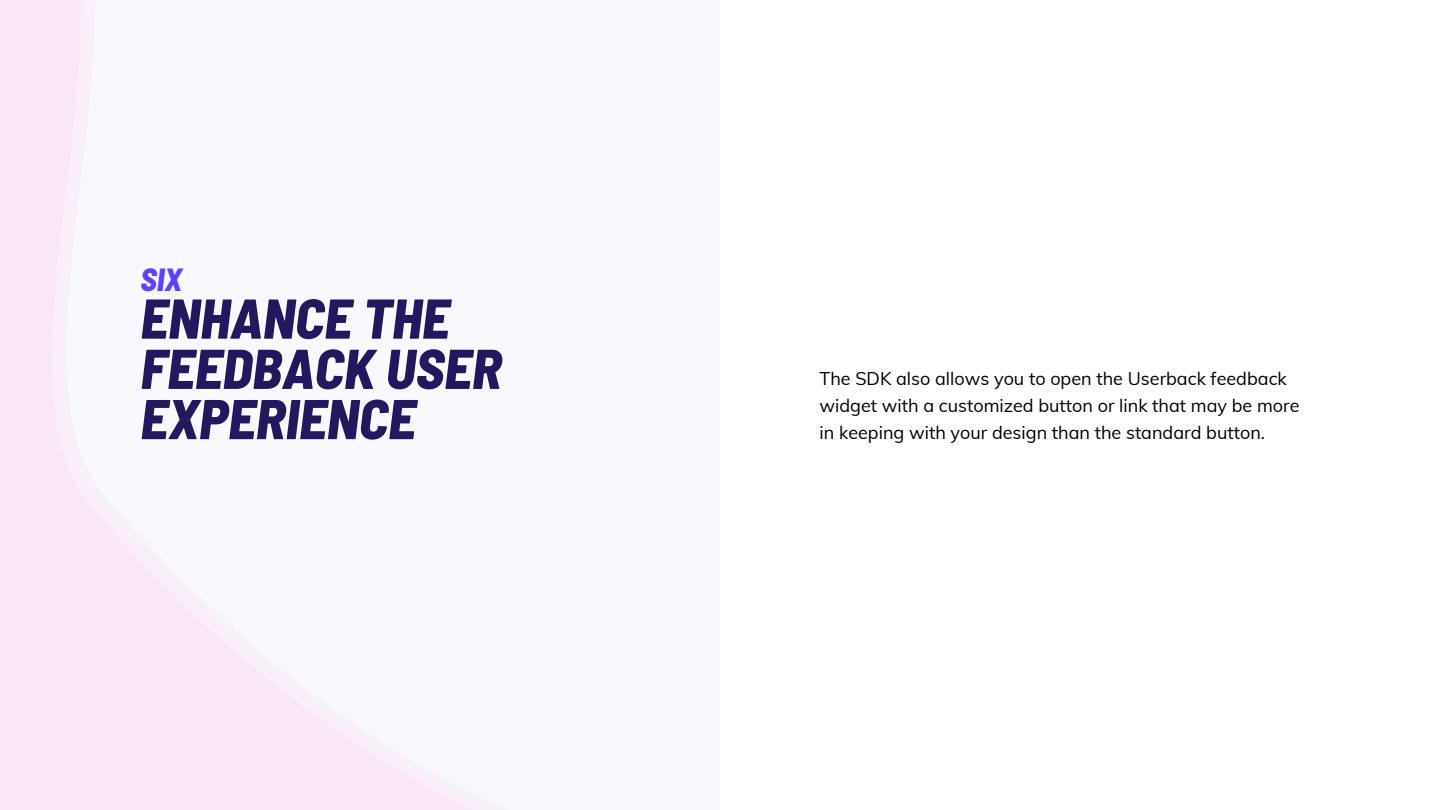
<style>
.page{position:relative;width:1440px;height:810px;background:#f9f8ff}
.page>*{position:absolute;margin:0;border:0;box-sizing:border-box;transform-origin:0 0}
.t1{font:italic 800 semi-condensed 56px/50.2px "Barlow";color:#23175e}
.t2{font:italic 800 semi-condensed 32px "Barlow";color:#6040ff}
.t3{font:18px/27px "Muli";color:#000}
</style>
<div class="page">
<svg style="left:0;top:0;width:474px;height:810px"></svg>
<div style="left:720px;top:0;width:720px;height:810px;background:#fff"></div>
<h2 class="t2" style="left:140px;top:256px;width:43px">SIX</h2>
<h1 class="t1" style="left:140px;top:290px;width:363px">ENHANCE THE<br>FEEDBACK USER<br>EXPERIENCE</h1>
<p class="t3" style="left:820px;top:364px;width:481px">The SDK also allows you to open the Userback feedback widget with a customized button or link that may be more in keeping with your design than the standard button.</p>
</div>
